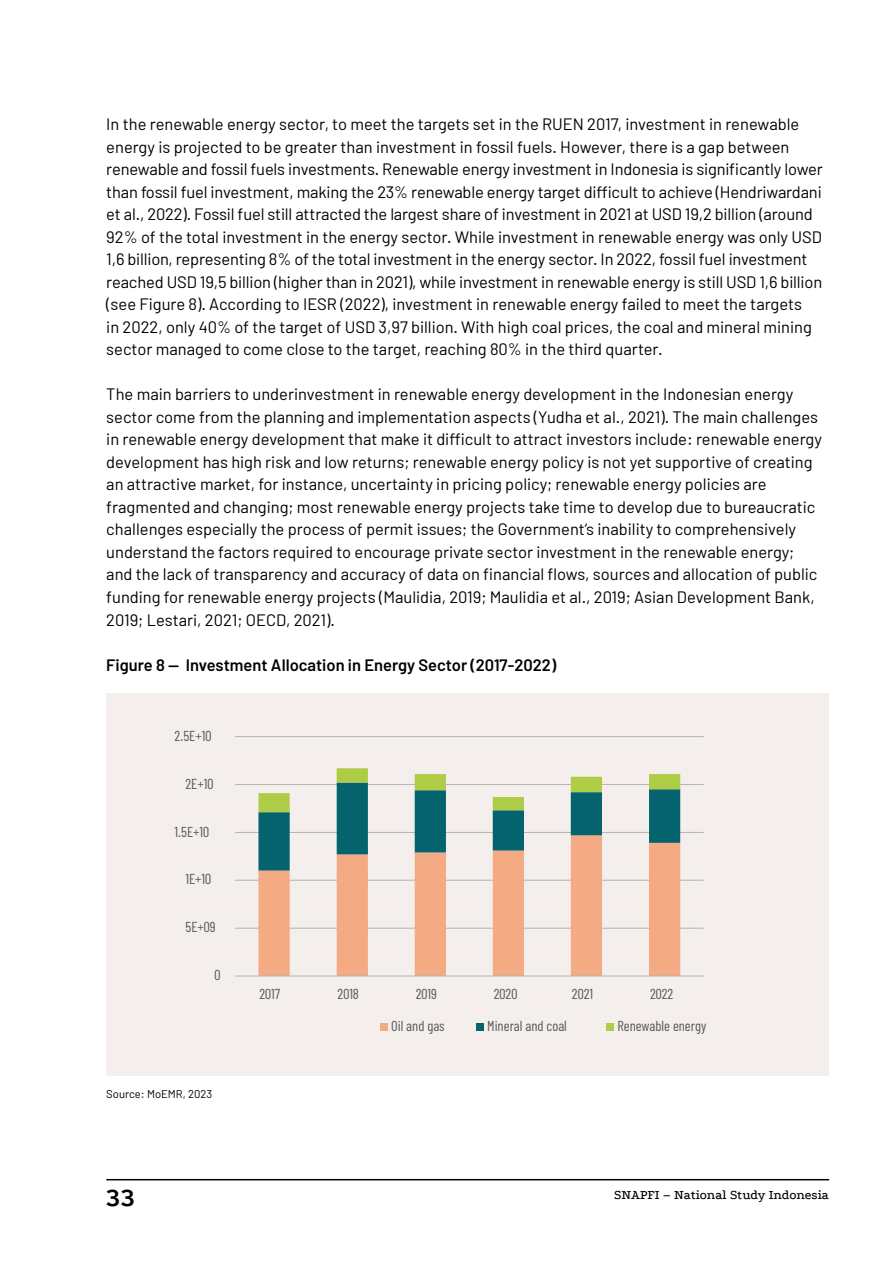
<style>
.page{position:relative;width:893px;height:1263px;background:#fff}
.page>*{position:absolute;margin:0;border:0;box-sizing:border-box;transform-origin:0 0}
.t1{font:700 27px "Podkova";color:#000}
.t2{font:16.5px/22.5px "Barlow";color:#000}
.t3{font:600 16.5px "Barlow";color:#000}
.t4{font:14.4px "Barlow Condensed";color:#595959}
.t5{font:500 13.5px "Podkova";color:#000}
.t6{font:11.25px "Barlow";color:#000}
</style>
<div class="page">
<hr style="left:106px;top:1179px;width:723px;height:1px;background:#000">
<div style="left:106px;top:693px;width:723px;height:382px;background:#f4eeec"></div>
<hr style="left:235px;top:928px;width:469px;height:1px;background:#b3b3b3">
<hr style="left:235px;top:880px;width:469px;height:1px;background:#b3b3b3">
<hr style="left:235px;top:832px;width:469px;height:1px;background:#b3b3b3">
<hr style="left:235px;top:784px;width:469px;height:1px;background:#b3b3b3">
<hr style="left:235px;top:736px;width:469px;height:1px;background:#b3b3b3">
<svg style="left:258px;top:870px;width:422px;height:105px"></svg>
<svg style="left:258px;top:768px;width:422px;height:102px"></svg>
<hr style="left:235px;top:975px;width:469px;height:1px;background:#b3b3b3">
<div style="left:380px;top:1023px;width:8px;height:8px;background:#f4aa83"></div>
<div style="left:476px;top:1023px;width:8px;height:8px;background:#04636c"></div>
<div style="left:606px;top:1023px;width:8px;height:8px;background:#afcc46"></div>
<p class="t2" style="left:106px;top:113px;width:718px">In the renewable energy sector, to meet the targets set in the RUEN 2017, investment in renewable energy is projected to be greater than investment in fossil fuels. However, there is a gap between renewable and fossil fuels investments. Renewable energy investment in Indonesia is significantly lower than fossil fuel investment, making the 23% renewable energy target difficult to achieve (Hendriwardani et al., 2022). Fossil fuel still attracted the largest share of investment in 2021 at USD 19,2 billion (around 92% of the total investment in the energy sector. While investment in renewable energy was only USD 1,6 billion, representing 8% of the total investment in the energy sector. In 2022, fossil fuel investment reached USD 19,5 billion (higher than in 2021), while investment in renewable energy is still USD 1,6 billion (see Figure 8). According to IESR (2022), investment in renewable energy failed to meet the targets<br>in 2022, only 40% of the target of USD 3,97 billion. With high coal prices, the coal and mineral mining sector managed to come close to the target, reaching 80% in the third quarter.</p>
<p class="t2" style="left:106px;top:383px;width:717px">The main barriers to underinvestment in renewable energy development in the Indonesian energy sector come from the planning and implementation aspects (Yudha et al., 2021). The main challenges in renewable energy development that make it difficult to attract investors include: renewable energy development has high risk and low returns; renewable energy policy is not yet supportive of creating an attractive market, for instance, uncertainty in pricing policy; renewable energy policies are fragmented and changing; most renewable energy projects take time to develop due to bureaucratic challenges especially the process of permit issues; the Government‘s inability to comprehensively understand the factors required to encourage private sector investment in the renewable energy; and the lack of transparency and accuracy of data on financial flows, sources and allocation of public funding for renewable energy projects (Maulidia, 2019; Maulidia et al., 2019; Asian Development Bank, 2019; Lestari, 2021; OECD, 2021).</p>
<p class="t3" style="left:106px;top:654px;width:451px">Figure 8 — Investment Allocation in Energy Sector (2017-2022)</p>
<p class="t4" style="left:175px;top:726px;width:38px">2.5E+10</p>
<p class="t4" style="left:185px;top:774px;width:29px">2E+10</p>
<p class="t4" style="left:175px;top:822px;width:36px">1.5E+10</p>
<p class="t4" style="left:185px;top:870px;width:27px">1E+10</p>
<p class="t4" style="left:185px;top:918px;width:32px">5E+09</p>
<p class="t4" style="left:214px;top:966px;width:7px">0</p>
<p class="t6" style="left:106px;top:1087px;width:107px">Source: MoEMR, 2023</p>
<h1 class="t1" style="left:106px;top:1178px;width:30px">33</h1>
<p class="t4" style="left:259px;top:985px;width:22px">2017</p>
<p class="t4" style="left:338px;top:985px;width:23px">2018</p>
<p class="t4" style="left:416px;top:985px;width:23px">2019</p>
<p class="t4" style="left:494px;top:985px;width:25px">2020</p>
<p class="t4" style="left:572px;top:985px;width:23px">2021</p>
<p class="t4" style="left:650px;top:985px;width:25px">2022</p>
<p class="t4" style="left:391px;top:1017px;width:55px">Oil and gas</p>
<p class="t4" style="left:487px;top:1017px;width:81px">Mineral and coal</p>
<p class="t4" style="left:617px;top:1017px;width:90px">Renewable energy</p>
<p class="t5" style="left:614px;top:1185px;width:217px">SNAPFI – National Study Indonesia</p>
</div>
